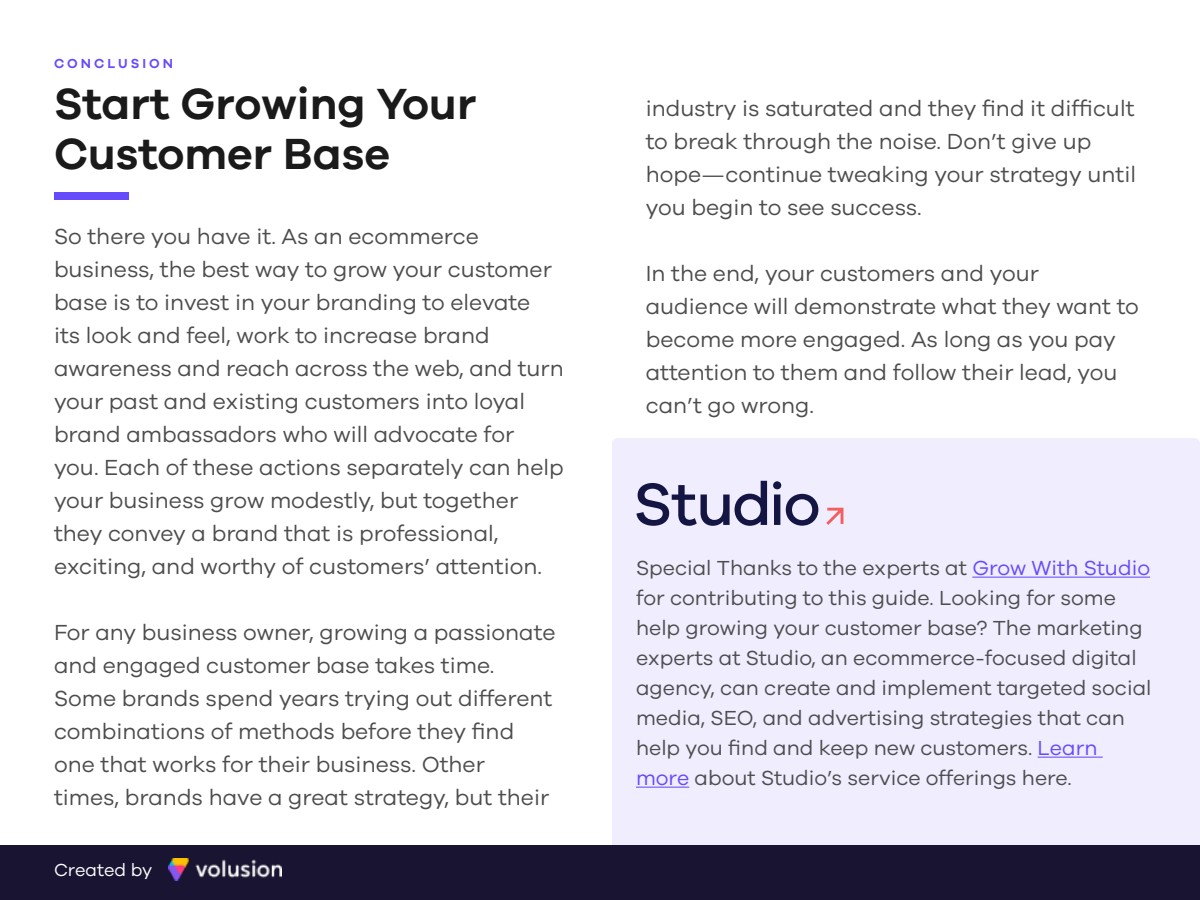
<style>
.page{position:relative;width:1200px;height:900px;background:#fff}
.page>*{position:absolute;margin:0;border:0;box-sizing:border-box;transform-origin:0 0}
.t1{font:600 45px/51px "Galano Grotesque";color:#1a1a1a}
.t2{font:22.5px/33px "Galano Grotesque";color:#4d4d4d}
.t3{font:21px/30px "Galano Grotesque";color:#4d4d4d}
.t4{font:18px "Galano Grotesque";color:#fff}
.t5{font:600 13.5px "Galano Grotesque";letter-spacing:.22em;color:#654bfb}
.s1{color:#654bfb}
</style>
<div class="page">
<div style="left:54px;top:192px;width:75px;height:8px;background:#654bfb"></div>
<div style="left:612px;top:438px;width:588px;height:421px;background:#f0edff;border-radius:6px"></div>
<div style="left:0;top:846px;width:1200px;height:54px;background:#191431"></div>
<hr style="left:972px;top:577px;width:178px;height:1px;background:#654bfb">
<hr style="left:1038px;top:757px;width:65px;height:1px;background:#654bfb">
<hr style="left:636px;top:787px;width:53px;height:1px;background:#654bfb">
<svg style="left:636px;top:481px;width:131px;height:45px"></svg>
<svg style="left:773px;top:481px;width:45px;height:45px"></svg>
<svg style="left:826px;top:508px;width:17px;height:17px"></svg>
<img style="left:168px;top:859px;width:114px;height:22px">
<p class="t5" style="left:54px;top:55px;width:120px">CONCLUSION</p>
<h1 class="t1" style="left:54px;top:77px;width:424px">Start Growing Your<br>Customer Base</h1>
<p class="t2" style="left:54px;top:219px;width:511px">So there you have it. As an ecommerce business, the best way to grow your customer base is to invest in your branding to elevate<br>its look and feel, work to increase brand awareness and reach across the web, and turn your past and existing customers into loyal brand ambassadors who will advocate for you. Each of these actions separately can help your business grow modestly, but together they convey a brand that is professional, exciting, and worthy of customers’ attention.</p>
<p class="t2" style="left:54px;top:615px;width:503px">For any business owner, growing a passionate and engaged customer base takes time.<br>Some brands spend years trying out different combinations of methods before they find one that works for their business. Other times, brands have a great strategy, but their</p>
<p class="t4" style="left:54px;top:859px;width:100px">Created by</p>
<p class="t2" style="left:646px;top:91px;width:492px">industry is saturated and they find it difficult to break through the noise. Don’t give up hope—continue tweaking your strategy until you begin to see success.</p>
<p class="t2" style="left:646px;top:256px;width:495px">In the end, your customers and your audience will demonstrate what they want to become more engaged. As long as you pay attention to them and follow their lead, you can’t go wrong.</p>
<p class="t3" style="left:636px;top:552px;width:517px">Special Thanks to the experts at <span class="s1">Grow With Studio </span>for contributing to this guide. Looking for some help growing your customer base? The marketing experts at Studio, an ecommerce-focused digital agency, can create and implement targeted social media, SEO, and advertising strategies that can help you find and keep new customers. <span class="s1">Learn more</span> about Studio’s service offerings here.</p>
</div>
